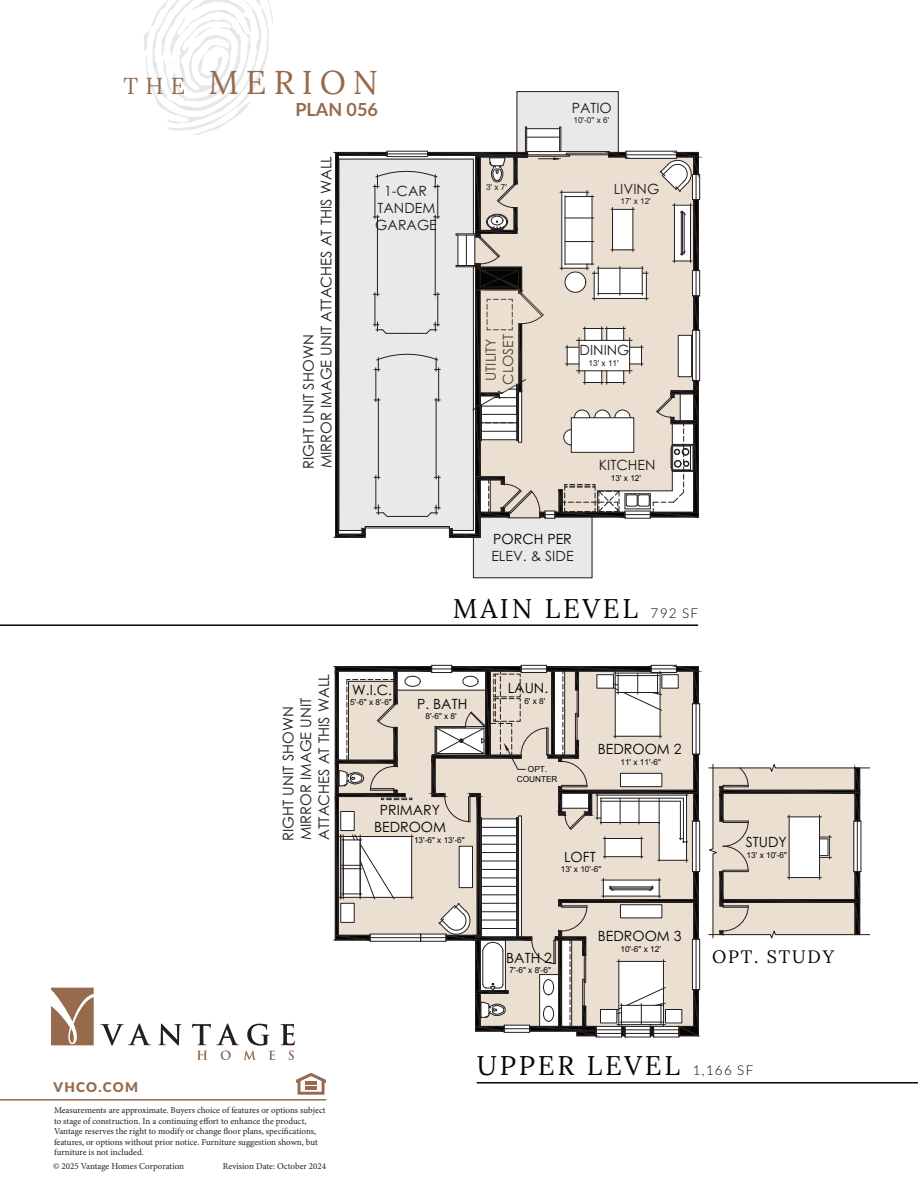
<style>
.page{position:relative;width:918px;height:1188px;background:#fff}
.page>*{position:absolute;margin:0;border:0;box-sizing:border-box;transform-origin:0 0}
.t1{font:33px "Lora";letter-spacing:.22em;color:#966a4c}
.t2{font:27px "Lora";letter-spacing:.1em;color:#050504}
.t3{font:18px "Lora";letter-spacing:.1em;color:#050504}
.t4{font:700 18px "Lato";color:#966a4c}
.t5{font:14.7px/17.9px "Century Gothic";color:#231f20}
.t6{font:14.1px/17.1px "Century Gothic";color:#040503;text-align:center}
.t7{font:14.1px/17px "Century Gothic";color:#231f20;text-align:center}
.t8{font:900 13.5px "Lato";letter-spacing:.1em;color:#966a4c}
.t9{font:9px/10.5px "Minion Pro";letter-spacing:-.005em;color:#231f20}
.t10{font:8.25px/9.9px "Arial";color:#040503;text-align:center}
.t11{font:8.25px "Arial";color:#231f20}
.s1{font-size:23.1px}
.s2{font-family:"Lato";font-weight:300;font-size:13.5px}
</style>
<div class="page">
<svg style="left:51px;top:988px;width:43px;height:57px;background:#aa866e"></svg>
<svg style="left:158px;top:1024px;width:24px;height:22px"></svg>
<svg style="left:100px;top:1023px;width:51px;height:23px"></svg>
<svg style="left:192px;top:1023px;width:83px;height:37px"></svg>
<svg style="left:281px;top:1024px;width:14px;height:36px"></svg>
<svg style="left:296px;top:1073px;width:30px;height:22px"></svg>
<hr style="left:0;top:1099px;width:326px;height:2px;background:#966a4c">
<svg style="left:144px;top:0;width:129px;height:135px"></svg>
<hr style="left:477px;top:1082px;width:441px;height:2px;background:#050504">
<hr style="left:0;top:624px;width:698px;height:2px;background:#050504">
<svg style="left:708px;top:763px;width:162px;height:176px"></svg>
<div style="left:517px;top:91px;width:101px;height:62px;border:1px solid #231f20"></div>
<svg style="left:322px;top:127px;width:381px;height:499px"></svg>
<img style="left:480px;top:290px;width:63px;height:103px">
<svg style="left:333px;top:665px;width:369px;height:374px"></svg>
<h1 class="t1" style="left:123px;top:57px;width:256px"><span class="s1">the</span> MERION</h1>
<h3 class="t4" style="left:295px;top:96px;width:84px">PLAN 056</h3>
<h3 class="t5" style="left:299px;top:469px;width:315px;rotate:-90deg">RIGHT UNIT SHOWN<br>MIRROR IMAGE UNIT ATTACHES AT THIS WALL</h3>
<h3 class="t7" style="left:375px;top:182px;width:63px">1-CAR<br>TANDEM<br>GARAGE</h3>
<p class="t11" style="left:486px;top:182px;width:23px">3' x 7'</p>
<h3 class="t7" style="left:482px;top:385px;width:52px;text-align:left;rotate:-90deg">UTILITY<br>CLOSET</h3>
<h3 class="t7" style="left:572px;top:99px;width:42px">PATIO</h3>
<p class="t11" style="left:573px;top:115px;width:37px">10'-0" x 6'</p>
<h3 class="t7" style="left:614px;top:180px;width:47px">LIVING</h3>
<p class="t11" style="left:621px;top:196px;width:32px">17' x 12'</p>
<h3 class="t7" style="left:580px;top:342px;width:52px">DINING</h3>
<p class="t11" style="left:589px;top:357px;width:32px">13' x 11'</p>
<h3 class="t7" style="left:599px;top:456px;width:58px">KITCHEN</h3>
<p class="t10" style="left:611px;top:473px;width:32px">13' x 12'</p>
<h3 class="t6" style="left:493px;top:530px;width:80px">PORCH PER</h3>
<h3 class="t7" style="left:491px;top:547px;width:84px">ELEV. &amp; SIDE</h3>
<h2 class="t2" style="left:453px;top:588px;width:247px">MAIN LEVEL <span class="s2">792 SF</span></h2>
<h3 class="t5" style="left:279px;top:841px;width:168px;rotate:-90deg">RIGHT UNIT SHOWN<br>MIRROR IMAGE UNIT<br>ATTACHES AT THIS WALL</h3>
<h3 class="t6" style="left:352px;top:682px;width:41px">W.I.C.</h3>
<p class="t10" style="left:350px;top:698px;width:43px">5'-6" x 8'-6"</p>
<h3 class="t6" style="left:417px;top:695px;width:52px">P. BATH</h3>
<p class="t10" style="left:426px;top:711px;width:33px">8'-6" x 8'</p>
<h3 class="t6" style="left:374px;top:801px;width:74px">PRIMARY<br>BEDROOM</h3>
<p class="t10" style="left:414px;top:835px;width:52px">13'-6" x 13'-6"</p>
<h3 class="t6" style="left:508px;top:679px;width:42px">LAUN.</h3>
<p class="t10" style="left:524px;top:696px;width:23px">6' x 8'</p>
<p class="t10" style="left:517px;top:764px;width:42px">OPT.<br>COUNTER</p>
<h3 class="t6" style="left:598px;top:741px;width:85px">BEDROOM 2</h3>
<p class="t10" style="left:620px;top:757px;width:42px">11' x 11'-6"</p>
<h3 class="t6" style="left:564px;top:848px;width:33px">LOFT</h3>
<p class="t10" style="left:561px;top:865px;width:42px">13' x 10'-6"</p>
<h3 class="t6" style="left:746px;top:833px;width:43px">STUDY</h3>
<p class="t10" style="left:747px;top:850px;width:42px">13' x 10'-6"</p>
<h3 class="t6" style="left:506px;top:949px;width:47px">BATH 2</h3>
<p class="t10" style="left:510px;top:965px;width:43px">7'-6" x 8'-6"</p>
<h3 class="t6" style="left:598px;top:927px;width:85px">BEDROOM 3</h3>
<p class="t10" style="left:620px;top:944px;width:42px">10'-6" x 12'</p>
<h3 class="t3" style="left:712px;top:943px;width:124px">OPT. STUDY</h3>
<h3 class="t8" style="left:53px;top:1077px;width:86px">VHCO.COM</h3>
<p class="t9" style="left:54px;top:1105px;width:273px">Measurements are approximate. Buyers choice of features or options subject to stage of construction. In a continuing effort to enhance the product, Vantage reserves the right to modify or change floor plans, specifications, features, or options without prior notice. Furniture suggestion shown, but furniture is not included.</p>
<p class="t9" style="left:53px;top:1161px;width:133px">© 2025 Vantage Homes Corporation</p>
<p class="t9" style="left:223px;top:1161px;width:105px">Revision Date: October 2024</p>
<h2 class="t2" style="left:477px;top:1045px;width:278px">UPPER LEVEL <span class="s2">1,166 SF</span></h2>
</div>
